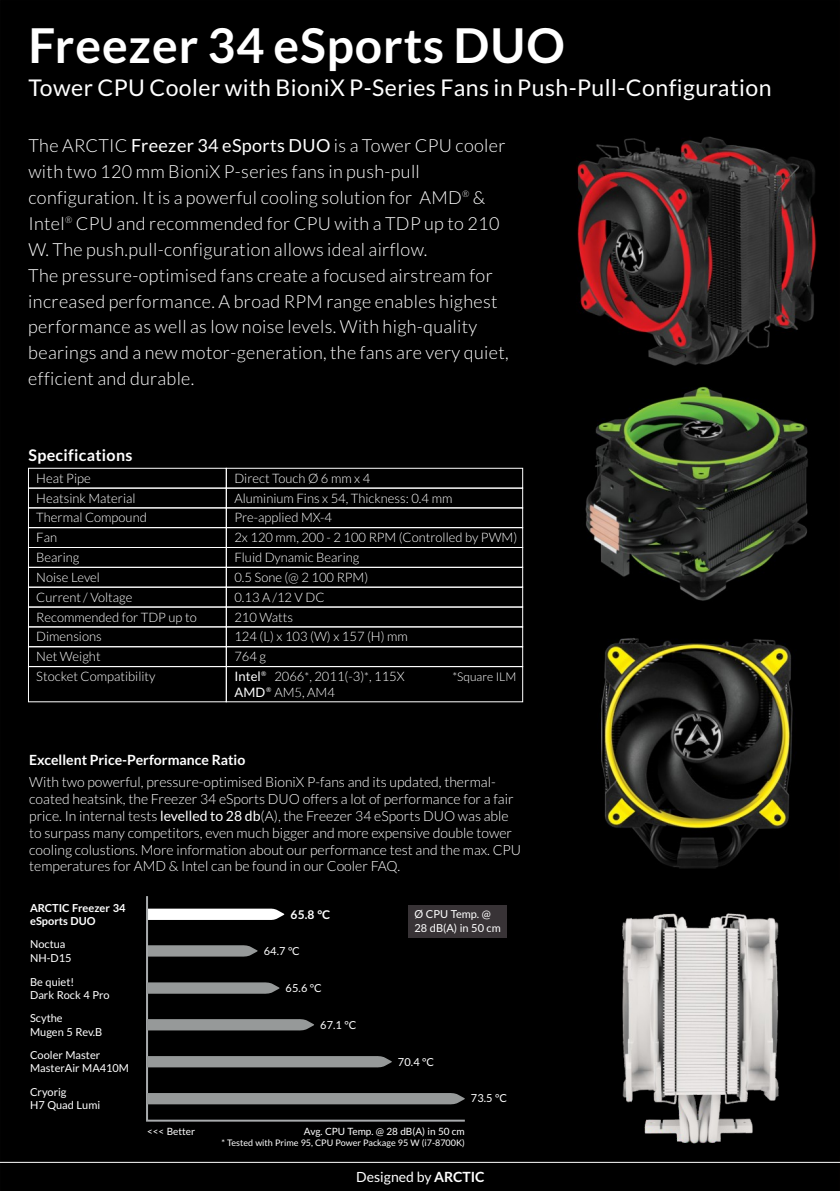
<style>
.page{position:relative;width:840px;height:1191px;background:#fff}
.page>*{position:absolute;margin:0;border:0;box-sizing:border-box;transform-origin:0 0}
.t1{font:700 48px "Lato";letter-spacing:.02em;color:#fff}
.t2{font:23px "Lato";letter-spacing:.02em;color:#fff}
.t3{font:300 18px/26px "Lato";letter-spacing:.02em;color:#fff}
.t4{font:700 16px "Lato";letter-spacing:.02em;color:#fff}
.t5{font:300 14px/16.8px "Lato";color:#fff}
.t6{font:700 14px "Lato";color:#fff}
.t7{font:14px "Lato";color:#fff}
.t8{font:300 13px/19.8px "Lato";color:#fff}
.t9{font:300 12px "Lato";color:#fff}
.t10{font:700 12px "Lato";color:#fff}
.t11{font:11px/13.2px "Lato";color:#fff}
.t12{font:700 11px/13.2px "Lato";color:#fff}
.t13{font:10px "Lato";color:#fff}
.t14{font:9px "Lato";color:#fff}
.t15{font:300 9px "Lato";color:#fff}
.s1{font-weight:400}
.s2{font-size:12px}
.s3{font-weight:700}
</style>
<div class="page">
<img style="left:0;top:0;width:839px;height:1191px">
<hr style="left:0;top:1161px;width:839px;height:1px;background:#fff">
<svg style="left:145px;top:894px;width:321px;height:228px;background:#0b0c0c"></svg>
<svg style="left:147px;top:982px;width:132px;height:12px;background:#888b8b"></svg>
<svg style="left:147px;top:1018px;width:167px;height:12px;background:#848787"></svg>
<svg style="left:147px;top:1055px;width:244px;height:12px;background:#868989"></svg>
<svg style="left:147px;top:1092px;width:317px;height:12px;background:#878a8a"></svg>
<div style="left:408px;top:905px;width:98px;height:33px;background:#383336"></div>
<div style="left:226px;top:487px;width:297px;height:21px;border:1px solid #fff"></div>
<div style="left:226px;top:507px;width:297px;height:21px;border:1px solid #fff"></div>
<div style="left:226px;top:468px;width:297px;height:20px;border:1px solid #fff"></div>
<div style="left:28px;top:487px;width:199px;height:21px;border:1px solid #fff"></div>
<div style="left:28px;top:507px;width:199px;height:21px;border:1px solid #fff"></div>
<div style="left:28px;top:468px;width:199px;height:20px;border:1px solid #fff"></div>
<div style="left:226px;top:586px;width:297px;height:21px;border:1px solid #fff"></div>
<div style="left:226px;top:567px;width:297px;height:20px;border:1px solid #fff"></div>
<div style="left:28px;top:586px;width:199px;height:21px;border:1px solid #fff"></div>
<div style="left:28px;top:567px;width:199px;height:20px;border:1px solid #fff"></div>
<div style="left:226px;top:606px;width:297px;height:21px;border:1px solid #fff"></div>
<div style="left:226px;top:626px;width:297px;height:21px;border:1px solid #fff"></div>
<div style="left:28px;top:606px;width:199px;height:21px;border:1px solid #fff"></div>
<div style="left:28px;top:626px;width:199px;height:21px;border:1px solid #fff"></div>
<div style="left:226px;top:646px;width:297px;height:21px;border:1px solid #fff"></div>
<div style="left:28px;top:646px;width:199px;height:21px;border:1px solid #fff"></div>
<div style="left:226px;top:527px;width:297px;height:21px;border:1px solid #fff"></div>
<div style="left:28px;top:527px;width:199px;height:21px;border:1px solid #fff"></div>
<div style="left:551px;top:883px;width:288px;height:272px;background:#000"></div>
<img style="left:622px;top:913px;width:157px;height:231px">
<h1 class="t1" style="left:28px;top:24px;width:537px">Freezer 34 eSports DUO</h1>
<p class="t2" style="left:28px;top:77px;width:744px">Tower CPU Cooler with BioniX P-Series Fans in Push-Pull-Configuration</p>
<p class="t3" style="left:28px;top:133px;width:478px">The ARCTIC <span class="s1">Freezer 34 eSports DUO</span> is a Tower CPU cooler with two 120 mm BioniX P-series fans in push-pull</p>
<p class="t15" style="left:462px;top:190px;width:9px">®</p>
<p class="t3" style="left:28px;top:185px;width:458px">configuration. It is a powerful cooling solution for AMD &amp;</p>
<p class="t15" style="left:65px;top:216px;width:9px">®</p>
<p class="t3" style="left:28px;top:211px;width:481px">Intel CPU and recommended for CPU with a TDP up to 210<br>W. The push.pull-configuration allows ideal airflow.<br>The pressure-optimised fans create a focused airstream for increased performance. A broad RPM range enables highest performance as well as low noise levels. With high-quality bearings and a new motor-generation, the fans are very quiet, efficient and durable.</p>
<p class="t4" style="left:28px;top:448px;width:105px">Specifications</p>
<p class="t8" style="left:36px;top:469px;width:56px">Heat Pipe</p>
<p class="t8" style="left:234px;top:469px;width:137px">Direct Touch Ø 6 mm x 4</p>
<p class="t8" style="left:36px;top:489px;width:112px">Heatsink Material<br>Thermal Compound<br>Fan<br>Bearing</p>
<p class="t8" style="left:234px;top:489px;width:284px">Aluminium Fins x 54, Thickness: 0.4 mm<br>Pre-applied MX-4<br>2x 120 mm, 200 - 2 100 RPM (Controlled by PWM)<br>Fluid Dynamic Bearing</p>
<p class="t8" style="left:36px;top:568px;width:98px">Noise Level<br>Current / Voltage</p>
<p class="t8" style="left:234px;top:568px;width:135px">0.5 Sone (@ 2 100 RPM)<br>0.13 A /12 V DC</p>
<p class="t8" style="left:36px;top:608px;width:162px">Recommended for TDP up to<br>Dimensions<br>Net Weight</p>
<p class="t8" style="left:234px;top:608px;width:175px">210 Watts<br>124 (L) x 103 (W) x 157 (H) mm</p>
<p class="t8" style="left:234px;top:647px;width:33px">764 g</p>
<p class="t8" style="left:36px;top:667px;width:121px">Stocket Compatibility</p>
<p class="t8" style="left:234px;top:669px;width:171px;line-height:15.6px"><span class="s1">Intel</span> <sup>®</sup> 2066<span class="s2">*</span>, 2011(-3)<span class="s2">*</span>, 115X<br><span class="s1">AMD</span> <sup>®</sup> AM5, AM4</p>
<p class="t9" style="left:452px;top:671px;width:65px">*Square ILM</p>
<p class="t6" style="left:29px;top:754px;width:217px">Excellent Price-Performance Ratio</p>
<p class="t5" style="left:29px;top:774px;width:493px">With two powerful, pressure-optimised BioniX P-fans and its updated, thermal&shy;coated heatsink, the Freezer 34 eSports DUO offers a lot of performance for a fair price. In internal tests <span class="s1">levelled to 28 db</span>(A), the Freezer 34 eSports DUO was able to surpass many competitors, even much bigger and more expensive double tower cooling colustions. More information about our performance test and the max. CPU temperatures for AMD &amp; Intel can be found in our Cooler FAQ.</p>
<p class="t12" style="left:30px;top:901px;width:97px">ARCTIC Freezer 34 eSports DUO</p>
<p class="t10" style="left:290px;top:909px;width:41px">65.8 °C</p>
<p class="t11" style="left:263px;top:944px;width:38px">64.7 °C</p>
<p class="t11" style="left:30px;top:975px;width:81px">Be quiet!<br>Dark Rock 4 Pro</p>
<p class="t11" style="left:30px;top:1012px;width:74px">Scythe<br>Mugen 5 Rev.B</p>
<p class="t11" style="left:30px;top:1049px;width:100px">Cooler Master<br>MasterAir MA410M</p>
<p class="t11" style="left:30px;top:938px;width:43px">Noctua<br>NH-D15</p>
<p class="t11" style="left:285px;top:982px;width:38px">65.6 °C</p>
<p class="t11" style="left:320px;top:1018px;width:38px">67.1 °C</p>
<p class="t11" style="left:414px;top:908px;width:88px">Ø CPU Temp. @<br>28 dB(A) in 50 cm</p>
<p class="t11" style="left:397px;top:1055px;width:38px">70.4 °C</p>
<p class="t11" style="left:30px;top:1086px;width:72px">Cryorig<br>H7 Quad Lumi</p>
<p class="t11" style="left:470px;top:1092px;width:38px">73.5 °C</p>
<p class="t13" style="left:147px;top:1127px;width:50px">&lt;&lt;&lt; Better</p>
<p class="t13" style="left:304px;top:1127px;width:162px">Avg. CPU Temp. @ 28 dB(A) in 50 cm</p>
<p class="t14" style="left:221px;top:1138px;width:245px">* Tested with Prime 95, CPU Power Package 95 W (i7-8700K)</p>
<p class="t7" style="left:356px;top:1170px;width:130px">Designed by <span class="s3">ARCTIC</span></p>
</div>
